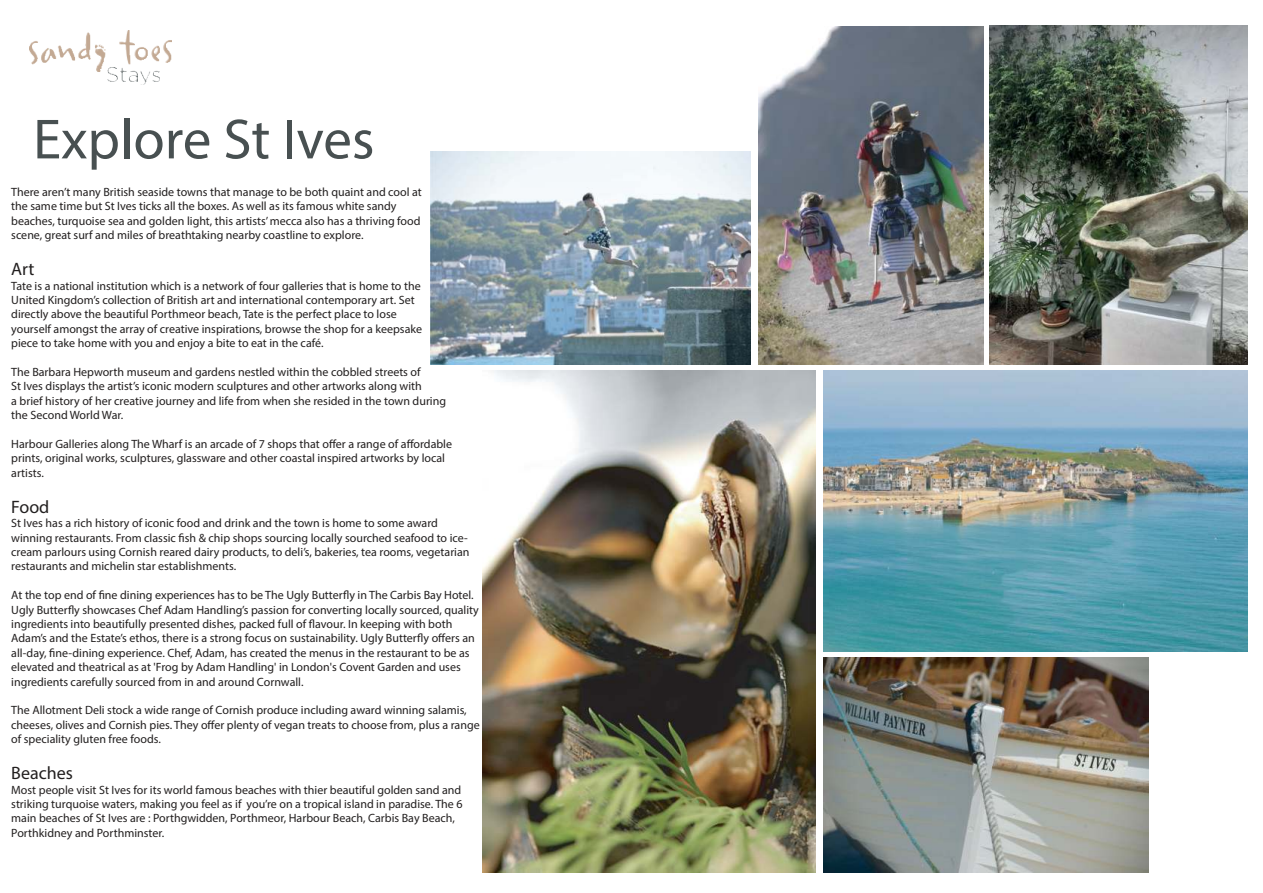
<style>
.page{position:relative;width:1263px;height:893px;background:#fff}
.page>*{position:absolute;margin:0;border:0;box-sizing:border-box;transform-origin:0 0}
.t1{font:57px "Myriad Pro";color:#485051}
.t2{font:18px "Myriad Pro";color:#221f1f}
.t3{font:12px/14.4px "Myriad Pro";color:#221f1f}
</style>
<div class="page">
<img style="left:30px;top:30px;width:141px;height:55px">
<img style="left:990px;top:25px;width:257px;height:339px">
<img style="left:824px;top:658px;width:324px;height:215px">
<img style="left:759px;top:27px;width:225px;height:337px">
<img style="left:823px;top:370px;width:424px;height:281px">
<img style="left:431px;top:152px;width:320px;height:212px">
<img style="left:483px;top:370px;width:332px;height:503px">
<h1 class="t1" style="left:33px;top:117px;width:343px">Explore St Ives</h1>
<p class="t3" style="left:11px;top:186px;width:412px">There aren’t many British seaside towns that manage to be both quaint and cool at the same time but St Ives ticks all the boxes. As well as its famous white sandy beaches, turquoise sea and golden light, this artists’ mecca also has a thriving food scene, great surf and miles of breathtaking nearby coastline to explore.</p>
<h2 class="t2" style="left:11px;top:262px;width:25px">Art</h2>
<p class="t3" style="left:11px;top:279px;width:412px">Tate is a national institution which is a network of four galleries that is home to the United Kingdom’s collection of British art and international contemporary art. Set directly above the beautiful Porthmeor beach, Tate is the perfect place to lose yourself amongst the array of creative inspirations, browse the shop for a keepsake piece to take home with you and enjoy a bite to eat in the café.</p>
<p class="t3" style="left:11px;top:366px;width:436px">The Barbara Hepworth museum and gardens nestled within the cobbled streets of<br>St Ives displays the artist’s iconic modern sculptures and other artworks along with<br>a brief history of her creative journey and life from when she resided in the town during the Second World War.</p>
<p class="t3" style="left:11px;top:438px;width:442px">Harbour Galleries along The Wharf is an arcade of 7 shops that offer a range of affordable prints, original works, sculptures, glassware and other coastal inspired artworks by local artists.</p>
<h2 class="t2" style="left:11px;top:500px;width:40px">Food</h2>
<p class="t3" style="left:11px;top:517px;width:460px">St Ives has a rich history of iconic food and drink and the town is home to some award winning restaurants. From classic fish &amp; chip shops sourcing locally sourched seafood to ice&shy;cream parlours using Cornish reared dairy products, to deli’s, bakeries, tea rooms, vegetarian restaurants and michelin star establishments.</p>
<p class="t3" style="left:11px;top:589px;width:469px">At the top end of fine dining experiences has to be The Ugly Butterfly in The Carbis Bay Hotel.<br>Ugly Butterfly showcases Chef Adam Handling’s passion for converting locally sourced, quality ingredients into beautifully presented dishes, packed full of flavour. In keeping with both Adam’s and the Estate’s ethos, there is a strong focus on sustainability. Ugly Butterfly offers an all-day, fine-dining experience. Chef, Adam, has created the menus in the restaurant to be as elevated and theatrical as at 'Frog by Adam Handling' in London's Covent Garden and uses ingredients carefully sourced from in and around Cornwall.</p>
<p class="t3" style="left:11px;top:704px;width:470px">The Allotment Deli stock a wide range of Cornish produce including award winning salamis, cheeses, olives and Cornish pies. They offer plenty of vegan treats to choose from, plus a range of speciality gluten free foods.</p>
<h2 class="t2" style="left:11px;top:766px;width:63px">Beaches</h2>
<p class="t3" style="left:11px;top:783px;width:453px">Most people visit St Ives for its world famous beaches with thier beautiful golden sand and striking turquoise waters, making you feel as if you’re on a tropical island in paradise. The 6 main beaches of St Ives are : Porthgwidden, Porthmeor, Harbour Beach, Carbis Bay Beach, Porthkidney and Porthminster.</p>
</div>
